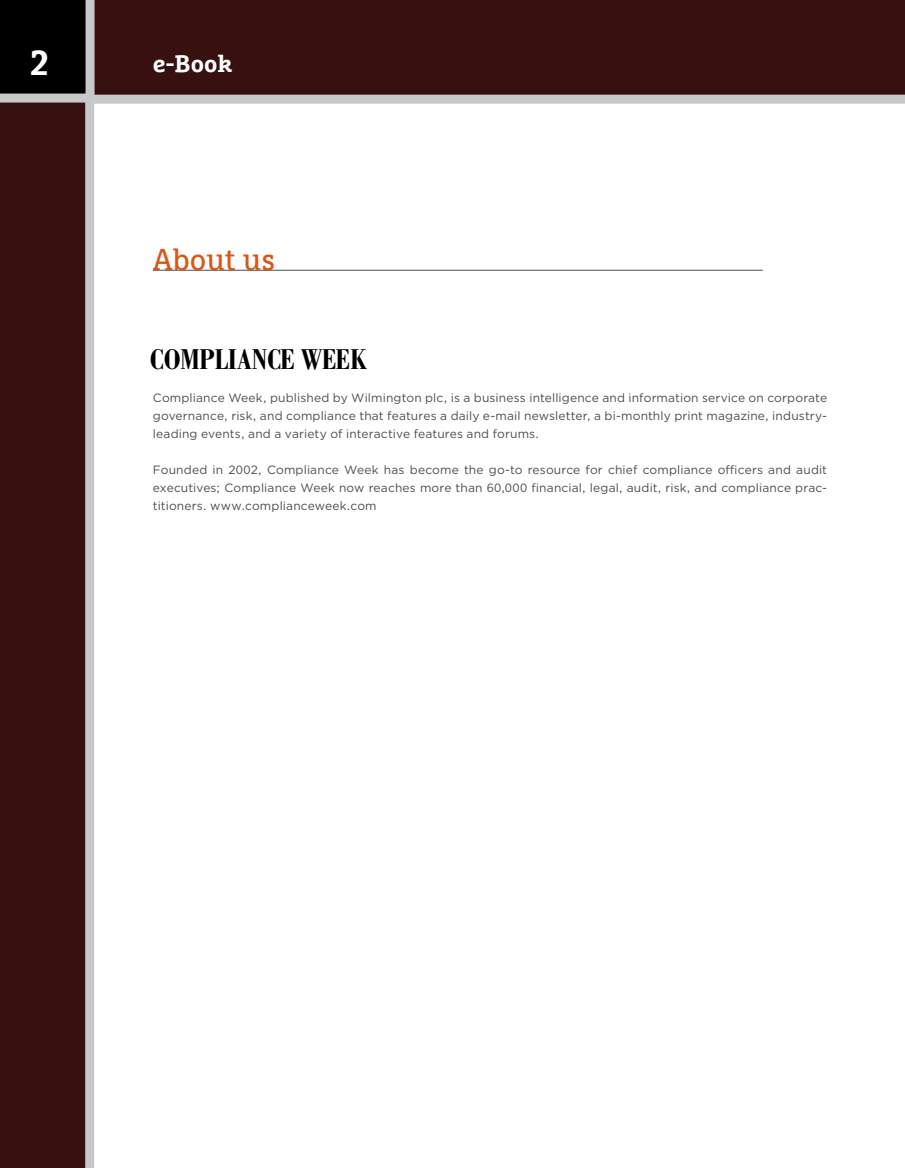
<style>
.page{position:relative;width:905px;height:1168px;background:#fff}
.page>*{position:absolute;margin:0;border:0;box-sizing:border-box;transform-origin:0 0}
.t1{font:700 34.5px "Marselis Slab Offc";color:#fff}
.t2{font:700 condensed 30.6px "Bodoni Std";color:#000}
.t3{font:30px "Marselis Slab Offc";color:#d85717}
.t4{font:700 24px "Marselis Slab Offc";color:#fff}
.t5{font:12px/18px "Gotham";letter-spacing:.015em;color:#4d4d4f;text-align:justify}
</style>
<div class="page">
<div style="left:0;top:0;width:904px;height:1168px;background:#371110"></div>
<div style="left:85px;top:95px;width:819px;height:1073px;background:#fff"></div>
<svg style="left:0;top:0;width:94px;height:103px;background:#212121"></svg>
<hr style="left:153px;top:270px;width:609px;height:1px;background:#4d4d4f">
<h1 class="t1" style="left:29px;top:41px;width:23px">2</h1>
<h3 class="t4" style="left:153px;top:49px;width:81px">e-Book</h3>
<h3 class="t3" style="left:153px;top:241px;width:124px">About us</h3>
<h2 class="t2" style="left:150px;top:343px;width:218px">COMPLIANCE WEEK</h2>
<p class="t5" style="left:153px;top:388px;width:675px">Compliance Week, published by Wilmington plc, is a business intelligence and information service on corporate governance, risk, and compliance that features a daily e-mail newsletter, a bi-monthly print magazine, industry&shy;leading events, and a variety of interactive features and forums.</p>
<p class="t5" style="left:153px;top:460px;width:675px">Founded in 2002, Compliance Week has become the go-to resource for chief compliance officers and audit executives; Compliance Week now reaches more than 60,000 financial, legal, audit, risk, and compliance prac&shy;titioners. www.complianceweek.com</p>
</div>
